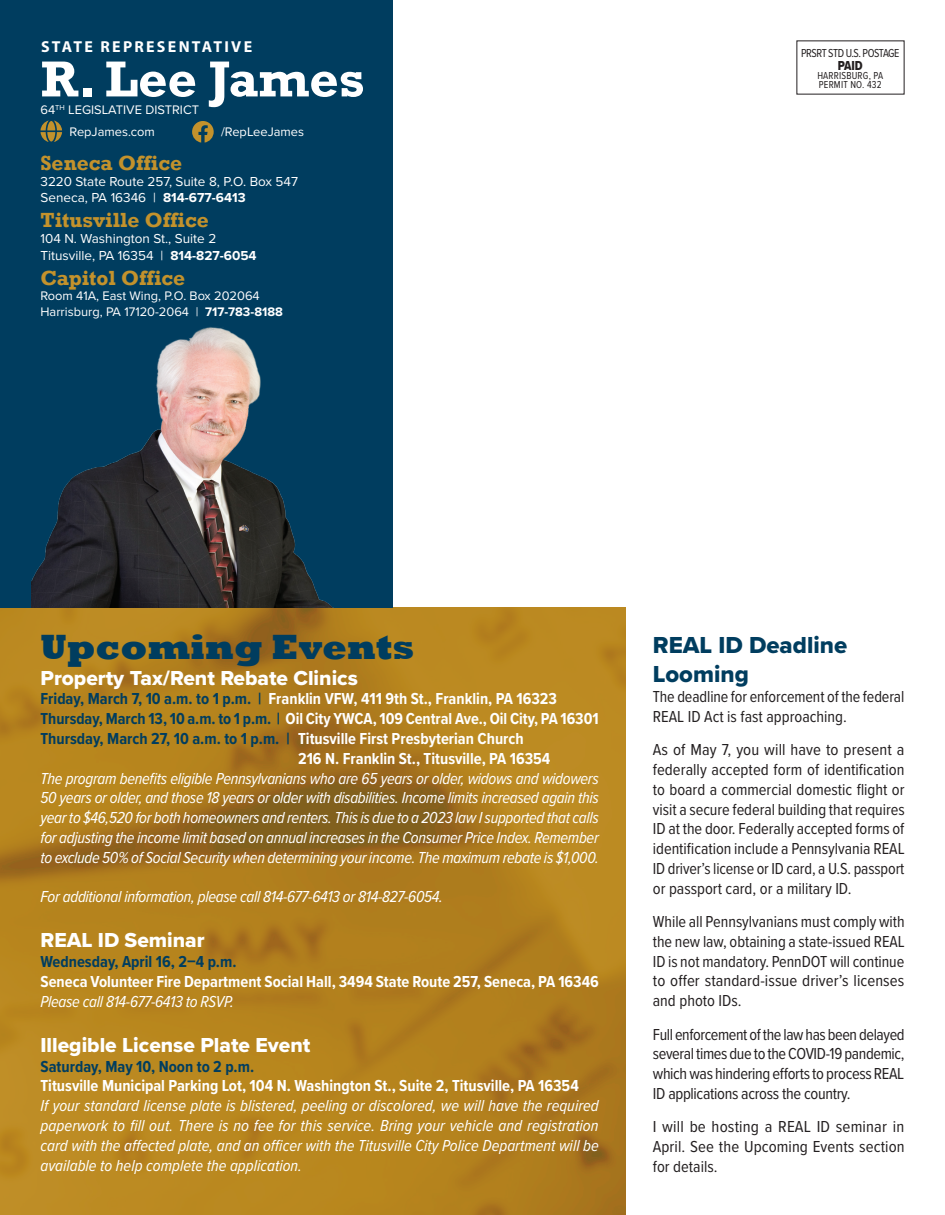
<style>
.page{position:relative;width:945px;height:1215px;background:#fff}
.page>*{position:absolute;margin:0;border:0;box-sizing:border-box;transform-origin:0 0}
.t1{font:700 51.3px "Rockwell";color:#fff}
.t2{font:800 36px "Rockwell";color:#003d5f}
.t3{font:24px/28.8px "Proxima Nova Extrabld";color:#003d5f}
.Body_Text{font:21px "Proxima Nova Extrabld";color:#fff}
.t4{font:700 21px "Rockwell";color:#c3922c}
.Body_Text-2{font:italic 16.5px/19.8px "Proxima Nova Cond";letter-spacing:-.02em;color:#fff;text-align:justify}
.Body_Text-3{font:16.5px/19.8px "Proxima Nova Cond";color:#231f20;text-align:justify}
.Body_Text-4{font:700 16.5px "Proxima Nova Cond";color:#fff}
.Body_Text-5{font:700 16.5px "Proxima Nova Cond";color:#003d5f}
.t5{font:700 15.9px "Myriad Pro";letter-spacing:.14em;color:#fff}
.t6{font:13.5px "Proxima Nova";color:#fff}
.t7{font:13.5px "Proxima Nova Cond Extrabld";color:#231f20;scale:.95 1}
.t8{font:12.9px "Proxima Nova";color:#fff}
.t9{font:12px "Proxima Nova Cond";letter-spacing:-.04em;color:#231f20;scale:.95 1}
.t10{font:10.5px "Proxima Nova Cond";letter-spacing:.02em;color:#231f20;scale:.95 1}
.s1{font-weight:700}
.s2{color:#003d5f}
</style>
<div class="page">
<img style="left:0;top:608px;width:626px;height:607px">
<div style="left:0;top:0;width:392px;height:608px;background:#003d5f"></div>
<img style="left:32px;top:327px;width:302px;height:281px">
<svg style="left:40px;top:120px;width:22px;height:22px"></svg>
<svg style="left:192px;top:121px;width:22px;height:22px"></svg>
<p class="t5" style="left:41px;top:37px;width:213px">STATE REPRESENTATIVE</p>
<p class="t1" style="left:41px;top:48px;width:325px">R. Lee James</p>
<p class="t8" style="left:40px;top:100px;width:160px">64<sup>TH</sup> LEGISLATIVE DISTRICT</p>
<p class="t8" style="left:70px;top:122px;width:87px">RepJames.com</p>
<p class="t8" style="left:221px;top:122px;width:84px">/RepLeeJames</p>
<p class="t4" style="left:40px;top:150px;width:143px">Seneca Office</p>
<p class="t6" style="left:40px;top:171px;width:259px">3220 State Route 257, Suite 8, P.O. Box 547</p>
<p class="t6" style="left:40px;top:187px;width:207px">Seneca, PA 16346 | <span class="s1">814-677-6413</span></p>
<p class="t4" style="left:40px;top:207px;width:170px">Titusville Office</p>
<p class="t6" style="left:40px;top:229px;width:177px">104 N. Washington St., Suite 2</p>
<p class="t6" style="left:40px;top:245px;width:218px">Titusville, PA 16354 | <span class="s1">814-827-6054</span></p>
<p class="t4" style="left:40px;top:265px;width:146px">Capitol Office</p>
<p class="t8" style="left:40px;top:286px;width:221px">Room 41A, East Wing, P.O. Box 202064</p>
<p class="t8" style="left:40px;top:302px;width:244px">Harrisburg, PA 17120-2064 | <span class="s1">717-783-8188</span></p>
<p class="t9" style="left:801px;top:45px;width:105px">PRSRT STD U.S. POSTAGE</p>
<p class="t7" style="left:838px;top:55px;width:28px">PAID</p>
<p class="t10" style="left:817px;top:67px;width:71px">HARRISBURG, PA</p>
<p class="t10" style="left:819px;top:76px;width:68px">PERMIT NO. 432</p>
<p class="t2" style="left:40px;top:627px;width:376px">Upcoming Events</p>
<p class="Body_Text" style="left:40px;top:662px;width:319px">Property Tax/Rent Rebate Clinics</p>
<p class="Body_Text-4" style="left:40px;top:687px;width:518px"><span class="s2">Friday, March 7, 10 a.m. to 1 p.m. |</span> Franklin VFW, 411 9th St., Franklin, PA 16323</p>
<p class="Body_Text-4" style="left:40px;top:707px;width:560px"><span class="s2">Thursday, March 13, 10 a.m. to 1 p.m. |</span> Oil City YWCA, 109 Central Ave., Oil City, PA 16301</p>
<p class="Body_Text-4" style="left:40px;top:726px;width:485px"><span class="s2">Thursday, March 27, 10 a.m. to 1 p.m. |</span> Titusville First Presbyterian Church</p>
<p class="Body_Text-4" style="left:298px;top:746px;width:254px">216 N. Franklin St., Titusville, PA 16354</p>
<p class="Body_Text-2" style="left:40px;top:768px;width:560px">The program benefits eligible Pennsylvanians who are 65 years or older, widows and widowers 50 years or older, and those 18 years or older with disabilities. Income limits increased again this year to $46,520 for both homeowners and renters. This is due to a 2023 law I supported that calls for adjusting the income limit based on annual increases in the Consumer Price Index. Remember to exclude 50% of Social Security when determining your income. The maximum rebate is $1,000.</p>
<p class="Body_Text-2" style="left:40px;top:886px;width:404px">For additional information, please call 814-677-6413 or 814-827-6054.</p>
<p class="Body_Text" style="left:40px;top:925px;width:166px">REAL ID Seminar</p>
<p class="Body_Text-5" style="left:40px;top:950px;width:198px">Wednesday, April 16, 2–4 p.m.</p>
<p class="Body_Text-4" style="left:40px;top:969px;width:560px">Seneca Volunteer Fire Department Social Hall, 3494 State Route 257, Seneca, PA 16346</p>
<p class="Body_Text-2" style="left:40px;top:991px;width:195px">Please call 814-677-6413 to RSVP.</p>
<p class="Body_Text" style="left:40px;top:1029px;width:271px">Illegible License Plate Event</p>
<p class="Body_Text-5" style="left:40px;top:1054px;width:215px">Saturday, May 10, Noon to 2 p.m.</p>
<p class="Body_Text-4" style="left:40px;top:1074px;width:540px">Titusville Municipal Parking Lot, 104 N. Washington St., Suite 2, Titusville, PA 16354</p>
<p class="Body_Text-2" style="left:40px;top:1095px;width:560px">If your standard license plate is blistered, peeling or discolored, we will have the required paperwork to fill out. There is no fee for this service. Bring your vehicle and registration card with the affected plate, and an officer with the Titusville City Police Department will be available to help complete the application.</p>
<p class="t3" style="left:653px;top:631px;width:196px">REAL ID Deadline<br>Looming</p>
<p class="Body_Text-3" style="left:653px;top:686px;width:253px">The deadline for enforcement of the federal<br>REAL ID Act is fast approaching.</p>
<p class="Body_Text-3" style="left:653px;top:739px;width:253px">As of May 7, you will have to present a federally accepted form of identification to board a commercial domestic flight or visit a secure federal building that requires ID at the door. Federally accepted forms of identification include a Pennsylvania REAL ID driver’s license or ID card, a U.S. passport or passport card, or a military ID.</p>
<p class="Body_Text-3" style="left:653px;top:911px;width:253px">While all Pennsylvanians must comply with the new law, obtaining a state-issued REAL ID is not mandatory. PennDOT will continue to offer standard-issue driver’s licenses and photo IDs.</p>
<p class="Body_Text-3" style="left:653px;top:1023px;width:253px">Full enforcement of the law has been delayed several times due to the COVID-19 pandemic, which was hindering efforts to process REAL ID applications across the country.</p>
<p class="Body_Text-3" style="left:653px;top:1116px;width:253px">I will be hosting a REAL ID seminar in April. See the Upcoming Events section for details.</p>
</div>
